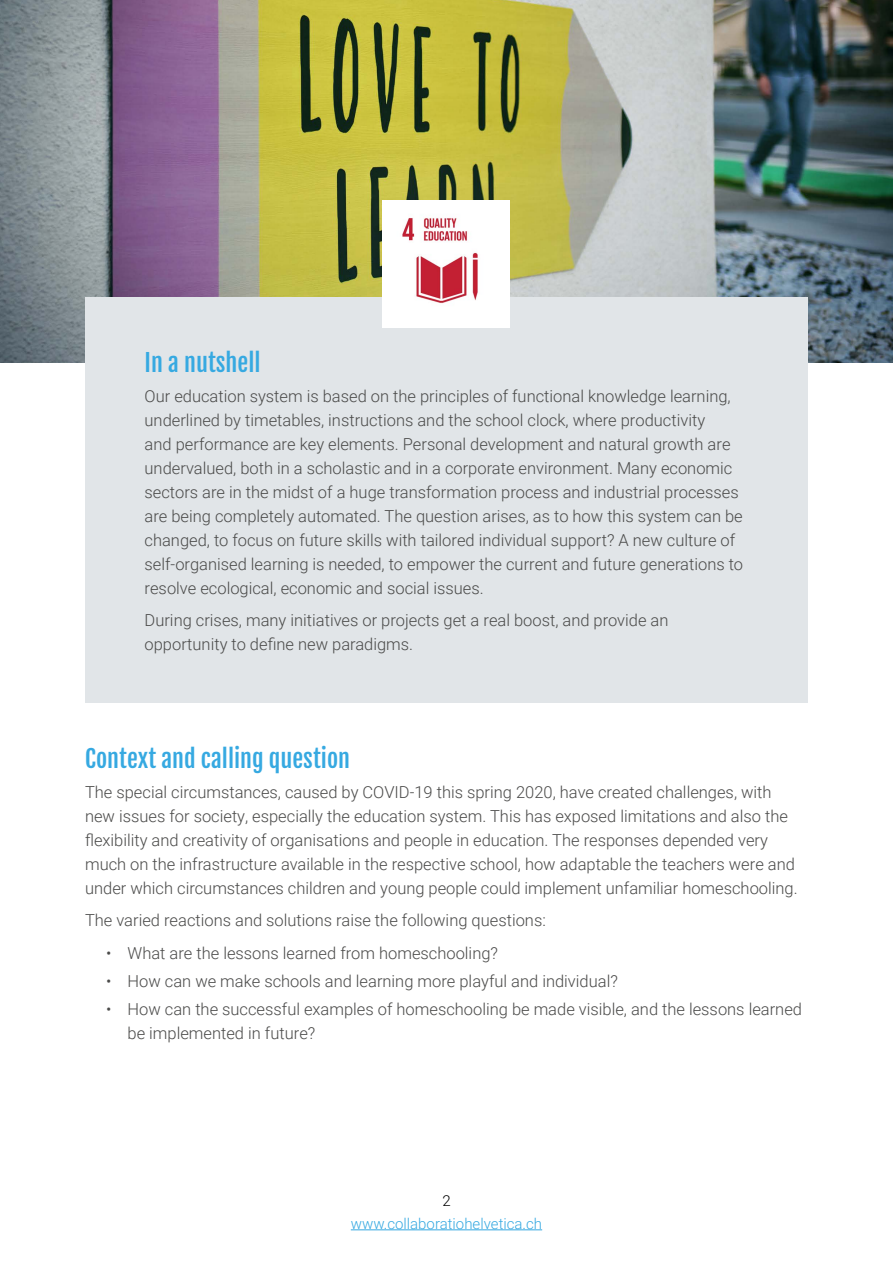
<style>
.page{position:relative;width:893px;height:1263px;background:#fff}
.page>*{position:absolute;margin:0;border:0;box-sizing:border-box;transform-origin:0 0}
.t1{font:24px "Fjalla One";color:#36a9e1}
.t2{font:300 16.5px/24px "Roboto";color:#4a4a49}
.t3{font:300 15px "Roboto";color:#36a9e1}
.t4{font:300 15px "Roboto";color:#000}
</style>
<div class="page">
<hr style="left:351px;top:1229px;width:191px;height:1px;background:#36a9e1">
<img style="left:0;top:0;width:893px;height:362px">
<div style="left:85px;top:298px;width:723px;height:405px;background:#e1e5e8"></div>
<div style="left:383px;top:200px;width:127px;height:127px;background:#fff"></div>
<img style="left:402px;top:218px;width:76px;height:86px">
<h1 class="t1" style="left:145px;top:347px;width:118px">In a nutshell</h1>
<p class="t2" style="left:145px;top:383px;width:600px">Our education system is based on the principles of functional knowledge learning, underlined by timetables, instructions and the school clock, where productivity<br>and performance are key elements. Personal development and natural growth are undervalued, both in a scholastic and in a corporate environment. Many economic sectors are in the midst of a huge transformation process and industrial processes are being completely automated. The question arises, as to how this system can be changed, to focus on future skills with tailored individual support? A new culture of self-organised learning is needed, to empower the current and future generations to resolve ecological, economic and social issues.</p>
<p class="t2" style="left:145px;top:608px;width:525px">During crises, many initiatives or projects get a real boost, and provide an opportunity to define new paradigms.</p>
<h1 class="t1" style="left:85px;top:743px;width:267px">Context and calling question</h1>
<p class="t2" style="left:85px;top:779px;width:714px">The special circumstances, caused by COVID-19 this spring 2020, have created challenges, with new issues for society, especially the education system. This has exposed limitations and also the flexibility and creativity of organisations and people in education. The responses depended very much on the infrastructure available in the respective school, how adaptable the teachers were and under which circumstances children and young people could implement unfamiliar homeschooling.</p>
<p class="t2" style="left:85px;top:907px;width:462px">The varied reactions and solutions raise the following questions:</p>
<p class="t2" style="left:106px;top:940px;width:393px">• What are the lessons learned from homeschooling?</p>
<p class="t2" style="left:106px;top:968px;width:513px">• How can we make schools and learning more playful and individual?</p>
<p class="t2" style="left:128px;top:996px;width:676px;text-indent:-21px">• How can the successful examples of homeschooling be made visible, and the lessons learned be implemented in future?</p>
<p class="t4" style="left:442px;top:1190px;width:10px">2</p>
<p class="t3" style="left:351px;top:1213px;width:193px">www.collaboratiohelvetica.ch</p>
</div>
